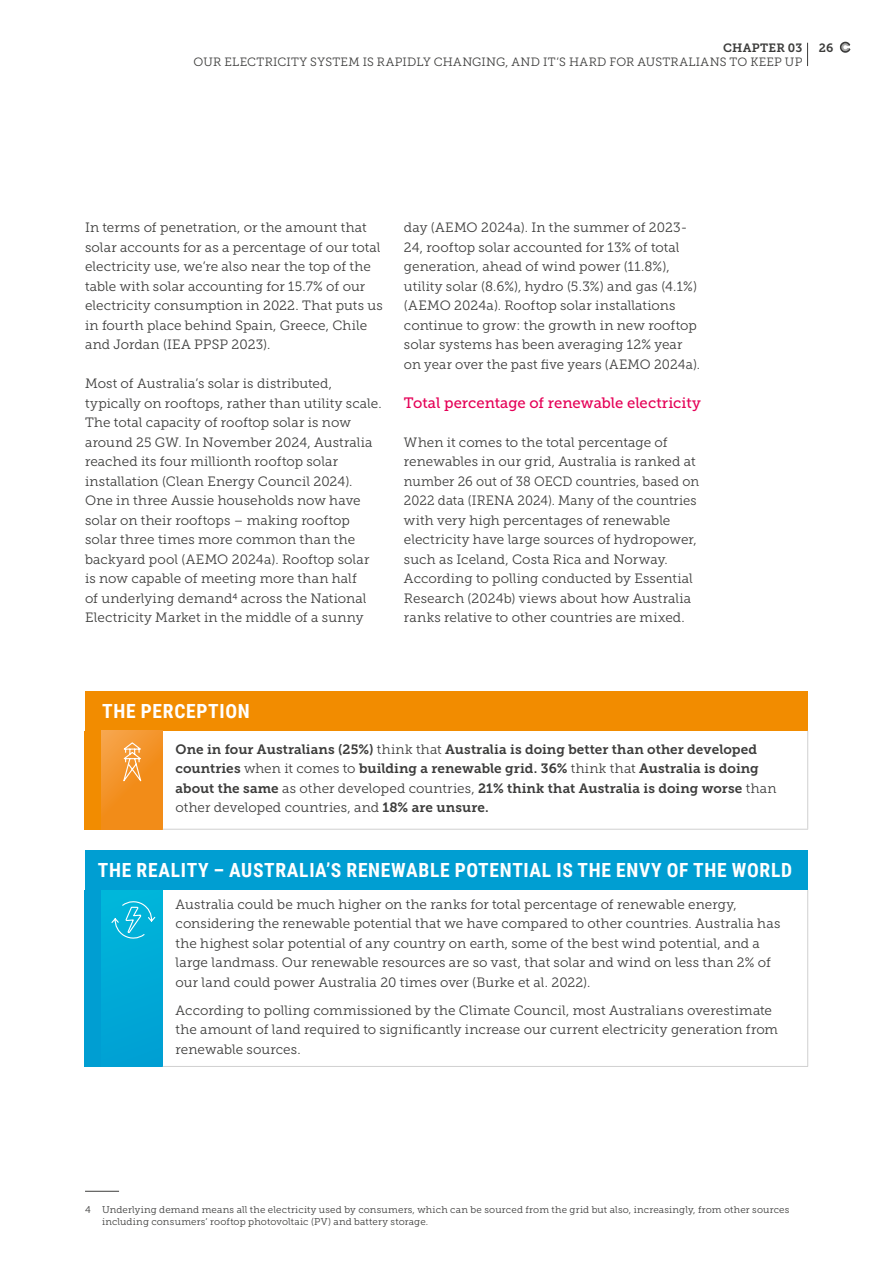
<style>
.page{position:relative;width:893px;height:1263px;background:#fff}
.page>*{position:absolute;margin:0;border:0;box-sizing:border-box;transform-origin:0 0}
.t1{font:700 19.5px "Roboto Condensed";letter-spacing:.035em;color:#fff}
.t2{font:15px "Museo Slab 500";color:#e50057}
.t3{font:13.5px/19.5px "Museo Slab 300";letter-spacing:.005em;color:#3c3c3b}
.t4{font:13.5px/19.5px "Museo Slab 700";letter-spacing:.005em;color:#3c3c3b}
.t5{font:12px "Museo Slab 300";letter-spacing:.02em;color:#3c3c3b}
.t6{font:12px "Museo Slab 700";letter-spacing:.02em;color:#3c3c3b}
.t7{font:9.75px/11.7px "Museo Slab 300";letter-spacing:.015em;color:#3c3c3b}
.s1{font-family:"Museo Slab 300"}
.s2{font-family:"Museo Slab 700"}
</style>
<div class="page">
<hr style="left:85px;top:1191px;width:34px;height:1px;background:#3c3c3b">
<div style="left:85px;top:692px;width:723px;height:39px;background:#f28c00"></div>
<div style="left:85px;top:731px;width:17px;height:98px;background:#f28c00"></div>
<svg style="left:102px;top:731px;width:61px;height:98px;background:#f29123"></svg>
<hr style="left:807px;top:731px;width:1px;height:98px;background:#d0d0d0">
<hr style="left:163px;top:829px;width:645px;height:1px;background:#d0d0d0">
<svg style="left:121px;top:741px;width:22px;height:45px"></svg>
<div style="left:85px;top:851px;width:723px;height:39px;background:#009ed2"></div>
<div style="left:85px;top:890px;width:17px;height:176px;background:#009ed2"></div>
<div style="left:102px;top:890px;width:61px;height:176px;background:linear-gradient(to right,#00aad7,#00a7d6)"></div>
<hr style="left:807px;top:890px;width:1px;height:176px;background:#d0d0d0">
<hr style="left:163px;top:1066px;width:645px;height:1px;background:#d0d0d0">
<svg style="left:110px;top:900px;width:46px;height:39px;background:#1cbbdd"></svg>
<svg style="left:839px;top:42px;width:11px;height:11px"></svg>
<svg style="left:807px;top:43px;width:1px;height:23px"></svg>
<p class="t6" style="left:723px;top:41px;width:81px">CHAPTER 03</p>
<p class="t6" style="left:819px;top:41px;width:16px">26</p>
<p class="t5" style="left:194px;top:55px;width:610px">OUR ELECTRICITY SYSTEM IS RAPIDLY CHANGING, AND IT’S HARD FOR AUSTRALIANS TO KEEP UP</p>
<p class="t3" style="left:85px;top:218px;width:299px">In terms of penetration, or the amount that solar accounts for as a percentage of our total electricity use, we’re also near the top of the table with solar accounting for 15.7% of our electricity consumption in 2022. That puts us in fourth place behind Spain, Greece, Chile and Jordan (IEA PPSP 2023).</p>
<p class="t3" style="left:85px;top:374px;width:298px">Most of Australia’s solar is distributed, typically on rooftops, rather than utility scale.<br>The total capacity of rooftop solar is now around 25 GW. In November 2024, Australia reached its four millionth rooftop solar installation (Clean Energy Council 2024).<br>One in three Aussie households now have solar on their rooftops – making rooftop solar three times more common than the backyard pool (AEMO 2024a). Rooftop solar is now capable of meeting more than half<br>of underlying demand4 across the National Electricity Market in the middle of a sunny</p>
<p class="t3" style="left:404px;top:218px;width:298px">day (AEMO 2024a). In the summer of 2023- 24, rooftop solar accounted for 13% of total generation, ahead of wind power (11.8%), utility solar (8.6%), hydro (5.3%) and gas (4.1%) (AEMO 2024a). Rooftop solar installations continue to grow: the growth in new rooftop solar systems has been averaging 12% year on year over the past five years (AEMO 2024a).</p>
<p class="t2" style="left:404px;top:394px;width:298px">Total percentage of renewable electricity</p>
<p class="t3" style="left:404px;top:432px;width:297px">When it comes to the total percentage of renewables in our grid, Australia is ranked at number 26 out of 38 OECD countries, based on 2022 data (IRENA 2024). Many of the countries with very high percentages of renewable electricity have large sources of hydropower, such as Iceland, Costa Rica and Norway.<br>According to polling conducted by Essential Research (2024b) views about how Australia ranks relative to other countries are mixed.</p>
<h1 class="t1" style="left:102px;top:697px;width:149px">THE PERCEPTION</h1>
<p class="t4" style="left:176px;top:739px;width:603px">One in four Australians (25%) <span class="s1">think that</span> Australia is doing better than other developed countries <span class="s1">when it comes to</span> building a renewable grid. 36% <span class="s1">think that</span> Australia is doing about the same <span class="s1">as other developed countries,</span> 21% think that Australia is doing worse <span class="s1">than</span></p>
<p class="t3" style="left:176px;top:798px;width:315px">other developed countries, and <span class="s2">18% are unsure.</span></p>
<h1 class="t1" style="left:98px;top:857px;width:696px">THE REALITY – AUSTRALIA’S RENEWABLE POTENTIAL IS THE ENVY OF THE WORLD</h1>
<p class="t3" style="left:176px;top:894px;width:606px">Australia could be much higher on the ranks for total percentage of renewable energy, considering the renewable potential that we have compared to other countries. Australia has the highest solar potential of any country on earth, some of the best wind potential, and a large landmass. Our renewable resources are so vast, that solar and wind on less than 2% of our land could power Australia 20 times over (Burke et al. 2022).</p>
<p class="t3" style="left:176px;top:1000px;width:604px">According to polling commissioned by the Climate Council, most Australians overestimate the amount of land required to significantly increase our current electricity generation from renewable sources.</p>
<p class="t7" style="left:102px;top:1204px;width:689px;text-indent:-17px">4 Underlying demand means all the electricity used by consumers, which can be sourced from the grid but also, increasingly, from other sources including consumers’ rooftop photovoltaic (PV) and battery storage.</p>
</div>
